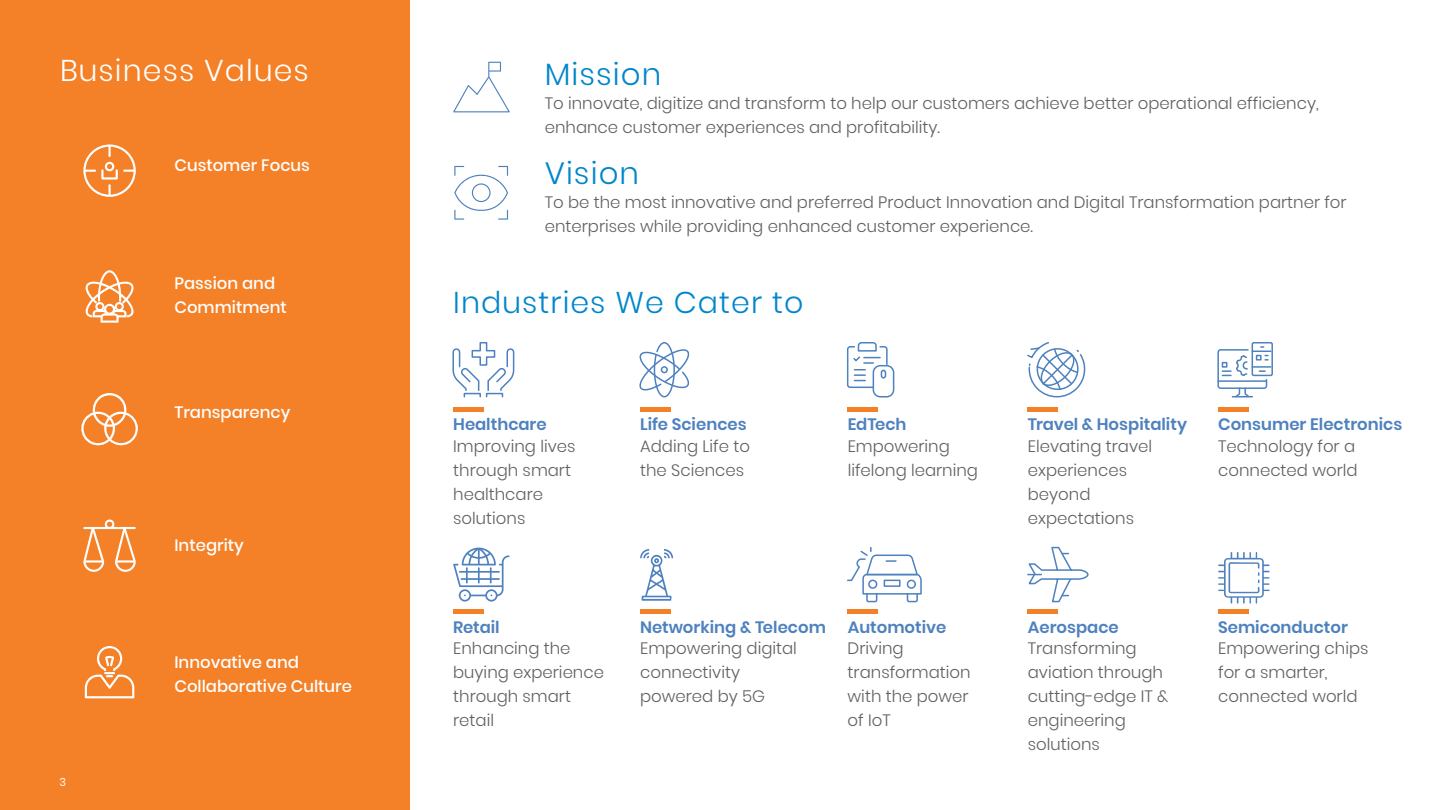
<style>
.page{position:relative;width:1441px;height:810px;background:#fff}
.page>*{position:absolute;margin:0;border:0;box-sizing:border-box;transform-origin:0 0}
.t1{font:300 30.75px "Poppins";letter-spacing:.035em;color:#0086cc}
.t2{font:300 30px "Poppins";letter-spacing:.035em;color:#0086cc}
.t3{font:300 30px "Poppins";letter-spacing:.035em;color:#fff}
.t4{font:300 16.5px/24px "Poppins";color:#606060}
.t5{font:600 16.5px "Poppins";color:#4e81be}
.t6{font:500 16.5px/24.5px "Poppins";color:#fff}
.t7{font:11.25px "Poppins";color:#fff}
</style>
<div class="page">
<div style="left:0;top:0;width:410px;height:810px;background:#f48027"></div>
<svg style="left:85px;top:270px;width:49px;height:53px"></svg>
<svg style="left:83px;top:144px;width:53px;height:53px"></svg>
<svg style="left:83px;top:520px;width:53px;height:52px"></svg>
<svg style="left:81px;top:393px;width:57px;height:53px"></svg>
<svg style="left:85px;top:646px;width:49px;height:52px"></svg>
<svg style="left:453px;top:62px;width:57px;height:50px"></svg>
<svg style="left:454px;top:166px;width:54px;height:54px"></svg>
<svg style="left:1218px;top:552px;width:51px;height:52px"></svg>
<svg style="left:640px;top:549px;width:33px;height:52px"></svg>
<div style="left:453px;top:407px;width:30px;height:5px;background:#f48027"></div>
<div style="left:640px;top:407px;width:30px;height:5px;background:#f48027"></div>
<div style="left:847px;top:407px;width:30px;height:5px;background:#f48027"></div>
<div style="left:1027px;top:407px;width:30px;height:5px;background:#f48027"></div>
<div style="left:1217px;top:407px;width:31px;height:5px;background:#f48027"></div>
<div style="left:453px;top:609px;width:30px;height:5px;background:#f48027"></div>
<div style="left:640px;top:609px;width:30px;height:5px;background:#f48027"></div>
<div style="left:847px;top:609px;width:30px;height:5px;background:#f48027"></div>
<div style="left:1027px;top:609px;width:30px;height:5px;background:#f48027"></div>
<div style="left:1217px;top:609px;width:31px;height:5px;background:#f48027"></div>
<svg style="left:1027px;top:546px;width:62px;height:57px"></svg>
<svg style="left:639px;top:342px;width:51px;height:56px"></svg>
<svg style="left:1027px;top:342px;width:59px;height:56px"></svg>
<div style="left:1251px;top:342px;width:21px;height:34px;border:2px solid #4d81bf;border-radius:2px"></div>
<svg style="left:1217px;top:346px;width:53px;height:52px"></svg>
<svg style="left:846px;top:342px;width:42px;height:46px"></svg>
<div style="left:872px;top:365px;width:22px;height:32px;border:2px solid #4d81bf;border-radius:7px"></div>
<div style="left:880px;top:370px;width:6px;height:9px;border:2px solid #4d81bf;border-radius:2px"></div>
<div style="left:463px;top:393px;width:18px;height:4px;border:2px solid #4d81bf"></div>
<div style="left:486px;top:393px;width:17px;height:4px;border:2px solid #4d81bf"></div>
<svg style="left:452px;top:342px;width:63px;height:49px"></svg>
<svg style="left:847px;top:548px;width:75px;height:55px"></svg>
<svg style="left:453px;top:548px;width:56px;height:54px"></svg>
<h2 class="t3" style="left:60px;top:53px;width:250px">Business Values</h2>
<p class="t6" style="left:174px;top:153px;width:137px">Customer Focus</p>
<p class="t6" style="left:174px;top:271px;width:114px">Passion and<br>Commitment</p>
<p class="t6" style="left:174px;top:400px;width:117px">Transparency</p>
<p class="t6" style="left:174px;top:533px;width:71px">Integrity</p>
<p class="t7" style="left:60px;top:775px;width:8px">3</p>
<p class="t6" style="left:174px;top:650px;width:179px">Innovative and<br>Collaborative Culture</p>
<h1 class="t1" style="left:544px;top:57px;width:118px">Mission</h1>
<p class="t4" style="left:544px;top:92px;width:775px">To innovate, digitize and transform to help our customers achieve better operational efficiency, enhance customer experiences and profitability.</p>
<h1 class="t1" style="left:544px;top:155px;width:96px">Vision</h1>
<p class="t4" style="left:544px;top:190px;width:803px">To be the most innovative and preferred Product Innovation and Digital Transformation partner for enterprises while providing enhanced customer experience.</p>
<h2 class="t2" style="left:453px;top:285px;width:352px">Industries We Cater to</h2>
<p class="t5" style="left:453px;top:415px;width:95px">Healthcare</p>
<p class="t5" style="left:640px;top:415px;width:108px">Life Sciences</p>
<p class="t5" style="left:847px;top:415px;width:60px">EdTech</p>
<p class="t5" style="left:1027px;top:415px;width:161px">Travel &amp; Hospitality</p>
<p class="t5" style="left:1217px;top:415px;width:186px">Consumer Electronics</p>
<p class="t4" style="left:453px;top:435px;width:124px">Improving lives through smart healthcare solutions</p>
<p class="t4" style="left:640px;top:435px;width:111px">Adding Life to the Sciences</p>
<p class="t4" style="left:847px;top:435px;width:132px">Empowering lifelong learning</p>
<p class="t4" style="left:1027px;top:435px;width:126px">Elevating travel experiences beyond expectations</p>
<p class="t4" style="left:1217px;top:435px;width:141px">Technology for a connected world</p>
<p class="t5" style="left:453px;top:618px;width:48px">Retail</p>
<p class="t5" style="left:640px;top:618px;width:187px">Networking &amp; Telecom</p>
<p class="t5" style="left:847px;top:618px;width:100px">Automotive</p>
<p class="t5" style="left:1027px;top:618px;width:92px">Aerospace</p>
<p class="t5" style="left:1217px;top:618px;width:131px">Semiconductor</p>
<p class="t4" style="left:453px;top:636px;width:152px">Enhancing the buying experience through smart retail</p>
<p class="t4" style="left:640px;top:636px;width:158px">Empowering digital connectivity powered by 5G</p>
<p class="t4" style="left:847px;top:636px;width:125px">Driving transformation with the power of IoT</p>
<p class="t4" style="left:1027px;top:636px;width:142px">Transforming aviation through cutting-edge IT &amp; engineering solutions</p>
<p class="t4" style="left:1217px;top:636px;width:152px">Empowering chips for a smarter, connected world</p>
</div>
